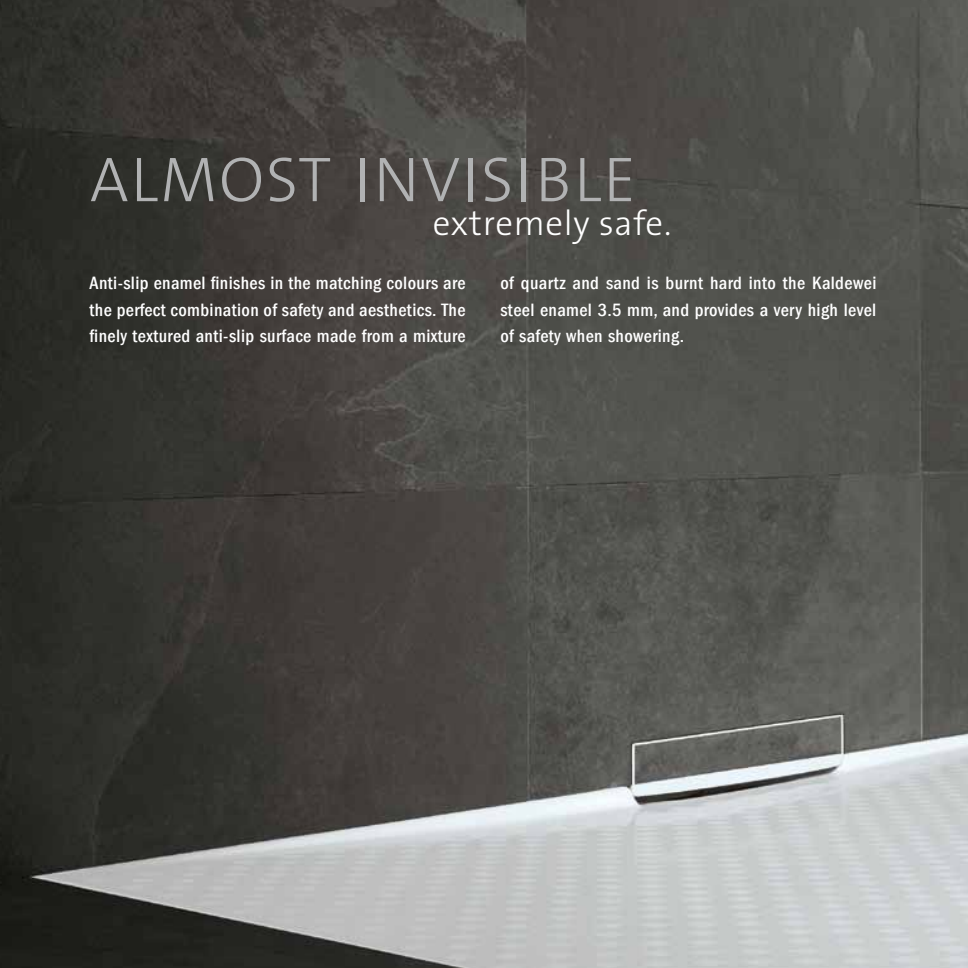
<style>
.page{position:relative;width:968px;height:968px;background:#fff}
.page>*{position:absolute;margin:0;border:0;box-sizing:border-box;transform-origin:0 0}
.t1{font:63.88px "The Sans LP3 Lig";letter-spacing:.04em;color:#b1b2b3}
.t2{font:35px "The Sans LP3 Lig";letter-spacing:.02em;color:#fff}
.t3{font:500 condensed 18.38px/26.2px "Franklin Gothic LT Com";letter-spacing:.02em;color:#fff;text-align:justify}
</style>
<div class="page">
<img style="left:0;top:0;width:967px;height:967px">
<h1 class="t1" style="left:90px;top:138px;width:293px">Almost invisi</h1>
<h1 class="t1" style="left:535px;top:138px;width:102px">ble</h1>
<h2 class="t2" style="left:432px;top:201px;width:240px">extremely safe.</h2>
<p class="t3" style="left:90px;top:270px;width:377px">Anti-slip enamel finishes in the matching colours are the perfect combination of safety and aesthetics. The finely textured anti-slip surface made from a mixture</p>
<p class="t3" style="left:500px;top:270px;width:377px">of quartz and sand is burnt hard into the Kaldewei steel enamel 3.5 mm, and provides a very high level of safety when showering.</p>
</div>
